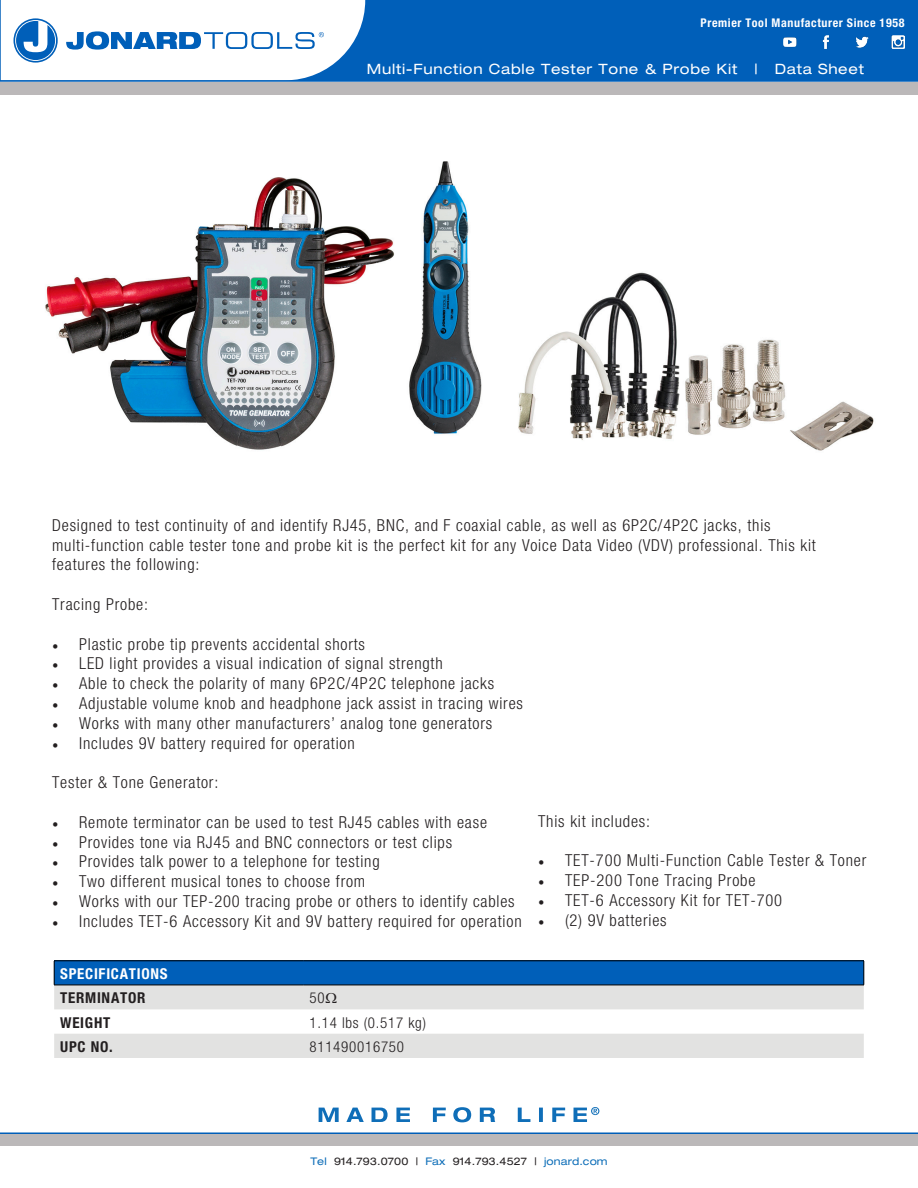
<style>
.page{position:relative;width:918px;height:1188px;background:#fff}
.page>*{position:absolute;margin:0;border:0;box-sizing:border-box;transform-origin:0 0}
.t1{font:300 condensed 16.5px/19.8px "Helvetica Neue";letter-spacing:.05em;color:#231f20}
.t2{font:300 condensed 15px "Helvetica Neue";letter-spacing:.05em;color:#231f20}
.t3{font:700 condensed 15px "Helvetica Neue";letter-spacing:.05em;color:#231f20}
.t4{font:700 condensed 15px "Helvetica Neue";letter-spacing:.05em;color:#fff}
.t5{font:expanded 14.25px "Helvetica Neue";letter-spacing:.05em;color:#fff}
.t6{font:700 condensed 12px "Helvetica Neue";letter-spacing:.05em;color:#fff}
.t7{font:expanded 10.5px "Helvetica Neue";letter-spacing:.01em;color:#231f20}
.s1{font-family:"Minion Pro";font-weight:400;font-stretch:normal}
.s2{color:#0e6eb8}
</style>
<div class="page">
<div style="left:1px;top:0;width:917px;height:81px;background:#005fb9"></div>
<div style="left:0;top:82px;width:918px;height:12px;background:#bbb8b9"></div>
<div style="left:0;top:1134px;width:918px;height:12px;background:#bbb8b9"></div>
<svg style="left:319px;top:1107px;width:280px;height:15px"></svg>
<hr style="left:0;top:1132px;width:918px;height:2px;background:#005fb9">
<svg style="left:1px;top:0;width:364px;height:80px"></svg>
<hr style="left:0;top:80px;width:918px;height:2px;background:#005fb9">
<img style="left:783px;top:35px;width:122px;height:14px">
<div style="left:54px;top:961px;width:810px;height:24px;background:#005fb9"></div>
<svg style="left:54px;top:986px;width:810px;height:72px;fill:#e2e2e1"></svg>
<hr style="left:54px;top:961px;width:249px;height:1px;background:#000">
<svg style="left:54px;top:961px;width:1px;height:24px"></svg>
<hr style="left:303px;top:961px;width:561px;height:1px;background:#000">
<svg style="left:864px;top:961px;width:1px;height:24px"></svg>
<hr style="left:54px;top:985px;width:249px;height:1px;background:#000">
<hr style="left:303px;top:985px;width:561px;height:1px;background:#000">
<img style="left:45px;top:177px;width:349px;height:273px">
<img style="left:409px;top:161px;width:73px;height:273px">
<img style="left:518px;top:272px;width:356px;height:179px">
<svg style="left:326px;top:993px;width:10px;height:10px"></svg>
<p class="t6" style="left:701px;top:15px;width:205px">Premier Tool Manufacturer Since 1958</p>
<p class="t5" style="left:367px;top:60px;width:499px">Multi-Function Cable Tester Tone &amp; Probe Kit | Data Sheet</p>
<p class="t1" style="left:52px;top:515px;width:720px">Designed to test continuity of and identify RJ45, BNC, and F coaxial cable, as well as 6P2C/4P2C jacks, this</p>
<p class="t1" style="left:52px;top:535px;width:765px">multi-function cable tester tone and probe kit is the perfect kit for any Voice Data Video (VDV) professional. This kit features the following:</p>
<p class="t1" style="left:52px;top:594px;width:97px">Tracing Probe:</p>
<p class="t1" style="left:52px;top:634px;width:314px"><span class="s1">•</span> Plastic probe tip prevents accidental shorts</p>
<p class="t1" style="left:52px;top:654px;width:392px"><span class="s1">•</span> LED light provides a visual indication of signal strength</p>
<p class="t1" style="left:52px;top:673px;width:443px"><span class="s1">•</span> Able to check the polarity of many 6P2C/4P2C telephone jacks</p>
<p class="t1" style="left:52px;top:693px;width:472px"><span class="s1">•</span> Adjustable volume knob and headphone jack assist in tracing wires</p>
<p class="t1" style="left:52px;top:713px;width:442px"><span class="s1">•</span> Works with many other manufacturers’ analog tone generators</p>
<p class="t1" style="left:52px;top:733px;width:304px"><span class="s1">•</span> Includes 9V battery required for operation</p>
<p class="t1" style="left:52px;top:772px;width:168px">Tester &amp; Tone Generator:</p>
<p class="t1" style="left:52px;top:812px;width:436px"><span class="s1">•</span> Remote terminator can be used to test RJ45 cables with ease</p>
<p class="t1" style="left:52px;top:832px;width:402px"><span class="s1">•</span> Provides tone via RJ45 and BNC connectors or test clips</p>
<p class="t1" style="left:52px;top:852px;width:329px"><span class="s1">•</span> Provides talk power to a telephone for testing</p>
<p class="t1" style="left:52px;top:871px;width:315px"><span class="s1">•</span> Two different musical tones to choose from</p>
<p class="t1" style="left:52px;top:891px;width:464px"><span class="s1">•</span> Works with our TEP-200 tracing probe or others to identify cables</p>
<p class="t1" style="left:52px;top:911px;width:471px"><span class="s1">•</span> Includes TET-6 Accessory Kit and 9V battery required for operation</p>
<p class="t1" style="left:538px;top:811px;width:113px">This kit includes:</p>
<p class="t1" style="left:538px;top:850px;width:330px"><span class="s1">•</span> TET-700 Multi-Function Cable Tester &amp; Toner</p>
<p class="t1" style="left:538px;top:870px;width:219px"><span class="s1">•</span> TEP-200 Tone Tracing Probe</p>
<p class="t1" style="left:538px;top:890px;width:246px"><span class="s1">•</span> TET-6 Accessory Kit for TET-700</p>
<p class="t1" style="left:538px;top:910px;width:130px"><span class="s1">•</span> (2) 9V batteries</p>
<p class="t4" style="left:60px;top:965px;width:109px">SPECIFICATIONS</p>
<p class="t3" style="left:60px;top:989px;width:87px">TERMINATOR</p>
<p class="t2" style="left:309px;top:990px;width:17px">50</p>
<p class="t3" style="left:60px;top:1013px;width:52px">WEIGHT</p>
<p class="t2" style="left:309px;top:1014px;width:118px">1.14 lbs (0.517 kg)</p>
<p class="t3" style="left:60px;top:1037px;width:54px">UPC NO.</p>
<p class="t2" style="left:309px;top:1038px;width:96px">811490016750</p>
<p class="t7" style="left:310px;top:1155px;width:299px"><span class="s2">Tel</span> 914.793.0700 | <span class="s2">Fax</span> 914.793.4527 | <span class="s2">jonard.com</span></p>
</div>
